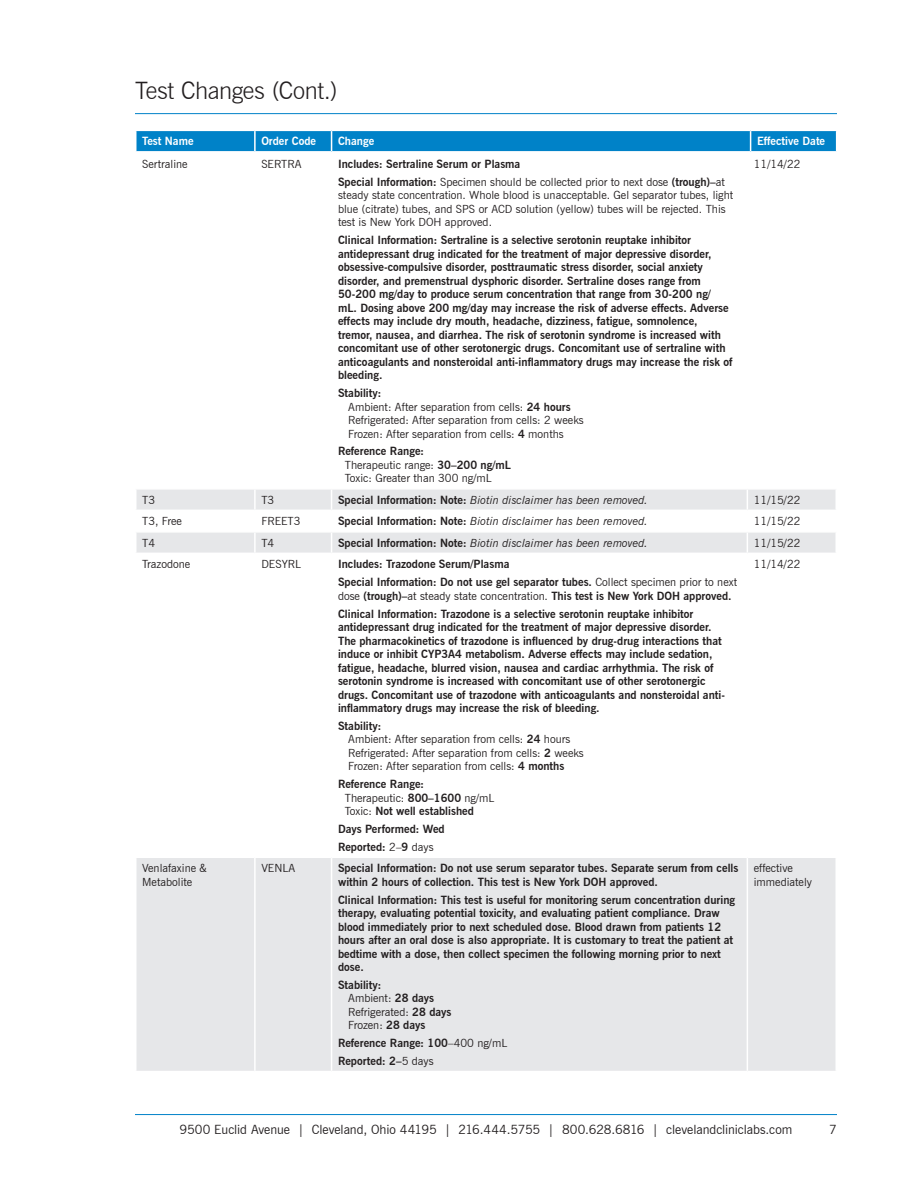
<style>
.page{position:relative;width:918px;height:1188px;background:#fff}
.page>*{position:absolute;margin:0;border:0;box-sizing:border-box;transform-origin:0 0}
.t1{font:300 24px "News Gothic BT";letter-spacing:-.015em;color:#231f20}
.t2{font:12.75px "News Gothic BT";letter-spacing:-.005em;color:#231f20}
.t3{font:700 11.25px/13.5px "News Gothic BT";color:#231f20}
.t4{font:11.25px/13.5px "News Gothic BT";color:#231f20}
.t5{font:italic 11.25px "News Gothic BT";color:#231f20}
.t6{font:700 11.25px "News Gothic BT";color:#fff}
.s1{font-weight:400}
.s2{font-weight:700}
.s3{font-weight:700;font-style:normal}
</style>
<div class="page">
<hr style="left:135px;top:1114px;width:702px;height:1px;background:#0082c8">
<hr style="left:135px;top:113px;width:702px;height:1px;background:#0082c8">
<svg style="left:136px;top:130px;width:701px;height:21px;background:#0f89cb"></svg>
<svg style="left:136px;top:490px;width:700px;height:581px"></svg>
<hr style="left:254px;top:490px;width:2px;height:20px;background:#fff">
<hr style="left:135px;top:510px;width:120px;height:1px;background:#fff">
<hr style="left:255px;top:510px;width:77px;height:1px;background:#fff">
<hr style="left:254px;top:511px;width:2px;height:20px;background:#fff">
<hr style="left:332px;top:510px;width:415px;height:1px;background:#fff">
<hr style="left:747px;top:510px;width:90px;height:1px;background:#fff">
<hr style="left:135px;top:531px;width:120px;height:2px;background:#fff">
<hr style="left:255px;top:531px;width:77px;height:2px;background:#fff">
<hr style="left:254px;top:533px;width:2px;height:20px;background:#fff">
<hr style="left:332px;top:531px;width:415px;height:2px;background:#fff">
<svg style="left:331px;top:490px;width:1px;height:63px"></svg>
<hr style="left:747px;top:531px;width:90px;height:2px;background:#fff">
<svg style="left:747px;top:490px;width:1px;height:63px"></svg>
<hr style="left:135px;top:553px;width:120px;height:1px;background:#fff">
<hr style="left:255px;top:553px;width:77px;height:1px;background:#fff">
<hr style="left:254px;top:554px;width:2px;height:303px;background:#fff">
<hr style="left:332px;top:553px;width:415px;height:1px;background:#fff">
<hr style="left:331px;top:554px;width:1px;height:303px;background:#fff">
<hr style="left:747px;top:553px;width:90px;height:1px;background:#fff">
<hr style="left:747px;top:554px;width:1px;height:303px;background:#fff">
<hr style="left:135px;top:857px;width:120px;height:1px;background:#fff">
<hr style="left:255px;top:857px;width:77px;height:1px;background:#fff">
<hr style="left:254px;top:858px;width:2px;height:213px;background:#fff">
<hr style="left:332px;top:857px;width:415px;height:1px;background:#fff">
<hr style="left:331px;top:858px;width:1px;height:213px;background:#fff">
<hr style="left:747px;top:857px;width:90px;height:1px;background:#fff">
<hr style="left:747px;top:858px;width:1px;height:213px;background:#fff">
<h1 class="t1" style="left:135px;top:76px;width:204px">Test Changes (Cont.)</h1>
<p class="t6" style="left:142px;top:135px;width:53px">Test Name</p>
<p class="t6" style="left:261px;top:135px;width:56px">Order Code</p>
<p class="t6" style="left:338px;top:135px;width:38px">Change</p>
<p class="t6" style="left:757px;top:135px;width:70px">Effective Date</p>
<p class="t4" style="left:142px;top:157px;width:47px">Sertraline</p>
<p class="t4" style="left:261px;top:157px;width:42px">SERTRA</p>
<p class="t3" style="left:338px;top:155px;width:389px;line-height:17.9px">Includes: Sertraline Serum or Plasma<br>Special Information: <span class="s1">Specimen should be collected prior to next dose</span> (trough)–<span class="s1">at</span></p>
<p class="t4" style="left:338px;top:189px;width:397px">steady state concentration. Whole blood is unacceptable. Gel separator tubes, light blue (citrate) tubes, and SPS or ACD solution (yellow) tubes will be rejected. This test is New York DOH approved.</p>
<p class="t3" style="left:338px;top:233px;width:396px">Clinical Information: Sertraline is a selective serotonin reuptake inhibitor antidepressant drug indicated for the treatment of major depressive disorder, obsessive-compulsive disorder, posttraumatic stress disorder, social anxiety disorder, and premenstrual dysphoric disorder. Sertraline doses range from 50-200 mg/day to produce serum concentration that range from 30-200 ng/ mL. Dosing above 200 mg/day may increase the risk of adverse effects. Adverse effects may include dry mouth, headache, dizziness, fatigue, somnolence, tremor, nausea, and diarrhea. The risk of serotonin syndrome is increased with concomitant use of other serotonergic drugs. Concomitant use of sertraline with anticoagulants and nonsteroidal anti-inflammatory drugs may increase the risk of bleeding.</p>
<p class="t4" style="left:348px;top:386px;width:237px;text-indent:-10px"><span class="s2">Stability:<br></span>Ambient: After separation from cells: <span class="s2">24 hours </span>Refrigerated: After separation from cells: 2 weeks Frozen: After separation from cells: <span class="s2">4</span> months</p>
<p class="t4" style="left:345px;top:445px;width:168px;text-indent:-7px"><span class="s2">Reference Range:<br></span>Therapeutic range: <span class="s2">30–200 ng/mL<br></span>Toxic: Greater than 300 ng/mL</p>
<p class="t4" style="left:754px;top:157px;width:48px">11/14/22</p>
<p class="t4" style="left:142px;top:493px;width:14px">T3</p>
<p class="t4" style="left:261px;top:493px;width:14px">T3</p>
<p class="t5" style="left:338px;top:493px;width:311px"><span class="s3">Special Information: Note:</span> Biotin disclaimer has been removed.</p>
<p class="t4" style="left:754px;top:493px;width:48px">11/15/22</p>
<p class="t4" style="left:142px;top:515px;width:41px">T3, Free</p>
<p class="t4" style="left:261px;top:515px;width:41px">FREET3</p>
<p class="t5" style="left:338px;top:515px;width:311px"><span class="s3">Special Information: Note:</span> Biotin disclaimer has been removed.</p>
<p class="t4" style="left:754px;top:515px;width:48px">11/15/22</p>
<p class="t4" style="left:142px;top:536px;width:14px">T4</p>
<p class="t4" style="left:261px;top:536px;width:14px">T4</p>
<p class="t5" style="left:338px;top:536px;width:311px"><span class="s3">Special Information: Note:</span> Biotin disclaimer has been removed.</p>
<p class="t4" style="left:754px;top:536px;width:48px">11/15/22</p>
<p class="t4" style="left:142px;top:558px;width:50px">Trazodone</p>
<p class="t4" style="left:261px;top:558px;width:41px">DESYRL</p>
<p class="t3" style="left:338px;top:555px;width:401px;line-height:17.9px">Includes: Trazodone Serum/Plasma<br>Special Information: Do not use gel separator tubes. <span class="s1">Collect specimen prior to next</span></p>
<p class="t3" style="left:338px;top:587px;width:395px;line-height:17.9px"><span class="s1">dose</span> (trough)–<span class="s1">at steady state concentration.</span> This test is New York DOH approved.<br>Clinical Information: Trazodone is a selective serotonin reuptake inhibitor</p>
<p class="t3" style="left:338px;top:620px;width:389px">antidepressant drug indicated for the treatment of major depressive disorder.<br>The pharmacokinetics of trazodone is influenced by drug-drug interactions that induce or inhibit CYP3A4 metabolism. Adverse effects may include sedation, fatigue, headache, blurred vision, nausea and cardiac arrhythmia. The risk of serotonin syndrome is increased with concomitant use of other serotonergic drugs. Concomitant use of trazodone with anticoagulants and nonsteroidal anti&shy;inflammatory drugs may increase the risk of bleeding.</p>
<p class="t4" style="left:348px;top:719px;width:237px;text-indent:-10px"><span class="s2">Stability:<br></span>Ambient: After separation from cells: <span class="s2">24</span> hours Refrigerated: After separation from cells: <span class="s2">2</span> weeks Frozen: After separation from cells: <span class="s2">4 months</span></p>
<p class="t3" style="left:345px;top:777px;width:151px;text-indent:-7px">Reference Range:<br><span class="s1">Therapeutic:</span> 800–1600 <span class="s1">ng/mL<br>Toxic:</span> Not well established</p>
<p class="t3" style="left:338px;top:820px;width:108px;line-height:17.9px">Days Performed: Wed<br>Reported: <span class="s1">2–</span>9 <span class="s1">days</span></p>
<p class="t4" style="left:754px;top:558px;width:48px">11/14/22</p>
<p class="t4" style="left:142px;top:861px;width:66px">Venlafaxine &amp;<br>Metabolite</p>
<p class="t4" style="left:261px;top:861px;width:35px">VENLA</p>
<p class="t3" style="left:338px;top:861px;width:402px">Special Information: Do not use serum separator tubes. Separate serum from cells within 2 hours of collection. This test is New York DOH approved.</p>
<p class="t3" style="left:338px;top:893px;width:399px">Clinical Information: This test is useful for monitoring serum concentration during therapy, evaluating potential toxicity, and evaluating patient compliance. Draw blood immediately prior to next scheduled dose. Blood drawn from patients 12 hours after an oral dose is also appropriate. It is customary to treat the patient at bedtime with a dose, then collect specimen the following morning prior to next dose.</p>
<p class="t3" style="left:348px;top:978px;width:105px;text-indent:-10px">Stability:<br><span class="s1">Ambient:</span> 28 days<br><span class="s1">Refrigerated:</span> 28 days<br><span class="s1">Frozen:</span> 28 days</p>
<p class="t3" style="left:338px;top:1034px;width:171px;line-height:17.9px">Reference Range: 100<span class="s1">–400 ng/mL<br></span>Reported: 2–<span class="s1">5 days</span></p>
<p class="t4" style="left:754px;top:861px;width:60px">effective immediately</p>
<p class="t2" style="left:180px;top:1122px;width:614px">9500 Euclid Avenue | Cleveland, Ohio 44195 | 216.444.5755 | 800.628.6816 | clevelandcliniclabs.com</p>
<p class="t2" style="left:829px;top:1122px;width:9px">7</p>
</div>
